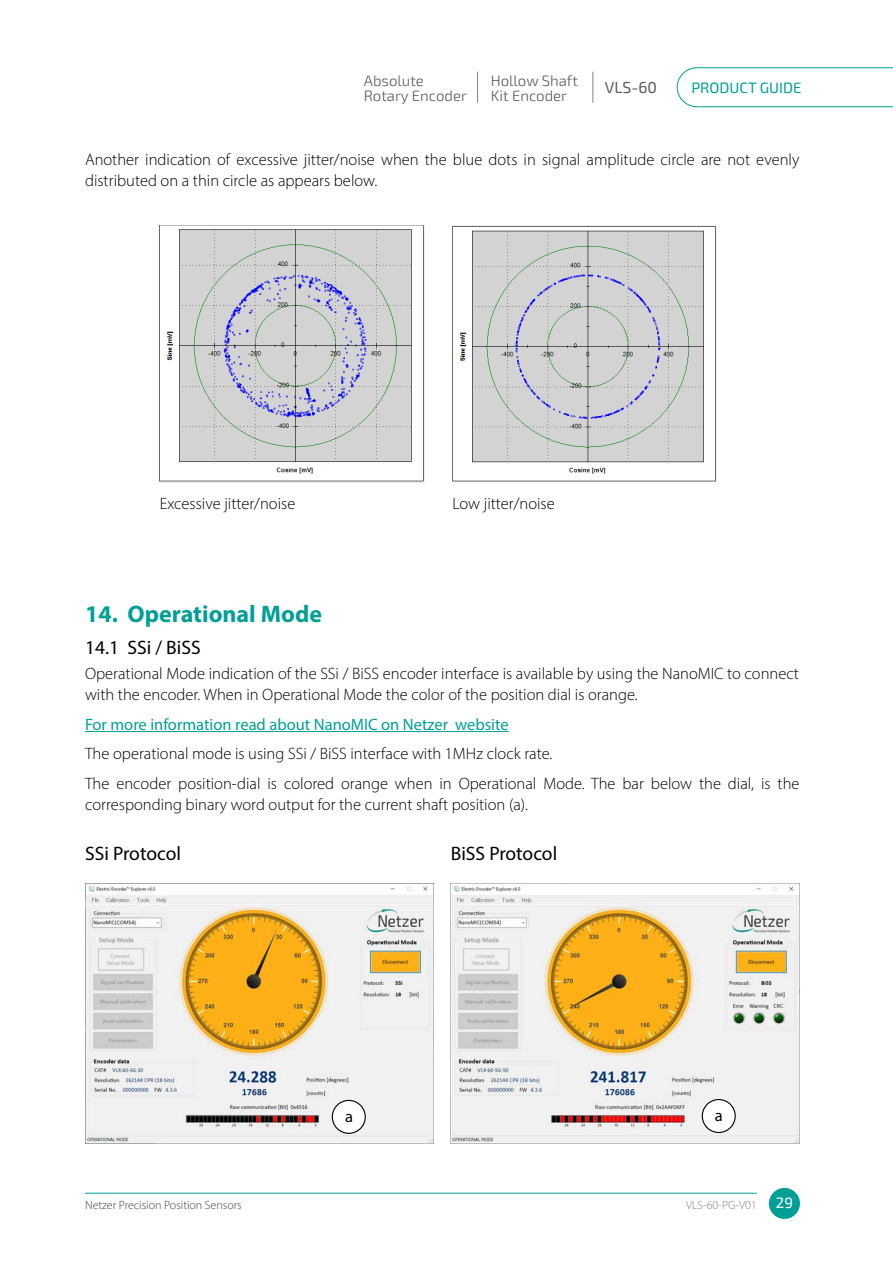
<style>
.page{position:relative;width:893px;height:1263px;background:#fff}
.page>*{position:absolute;margin:0;border:0;box-sizing:border-box;transform-origin:0 0}
.t1{font:700 24px "Myriad Pro";color:#009f96}
.t2{font:19.5px "Myriad Pro";color:#000}
.t3{font:300 16.5px/21px "Myriad Pro";color:#000}
.t4{font:16.5px "Myriad Pro";color:#009f96}
.t5{font:16.5px "Myriad Pro";color:#000}
.t6{font:15.9px "Exo 2";color:#58595b}
.t7{font:300 15px/15px "Exo 2";color:#58595b}
.t8{font:15px "Exo 2";color:#009f96}
.t9{font:15px "Exo 2";color:#fff}
.t10{font:300 12px "Myriad Pro";color:#414042}
.t11{font:300 12px "Myriad Pro";color:#808285}
</style>
<div class="page">
<svg style="left:676px;top:67px;width:217px;height:40px"></svg>
<div style="left:769px;top:1188px;width:31px;height:31px;background:#009f96;border-radius:50%"></div>
<hr style="left:85px;top:1193px;width:672px;height:1px;background:#009f96">
<hr style="left:592px;top:72px;width:1px;height:31px;background:#808285">
<hr style="left:477px;top:72px;width:1px;height:31px;background:#808285">
<img style="left:160px;top:226px;width:264px;height:256px">
<img style="left:452px;top:226px;width:264px;height:255px">
<hr style="left:85px;top:731px;width:424px;height:1px;background:#009f96">
<img style="left:85px;top:883px;width:349px;height:261px">
<img style="left:451px;top:883px;width:348px;height:260px">
<div style="left:332px;top:1100px;width:33px;height:33px;background:#fff;border-radius:50%"></div>
<div style="left:332px;top:1100px;width:34px;height:34px;border:1px solid #000;border-radius:50%"></div>
<div style="left:702px;top:1099px;width:33px;height:33px;background:#fff;border-radius:50%"></div>
<div style="left:702px;top:1099px;width:34px;height:34px;border:1px solid #000;border-radius:50%"></div>
<p class="t7" style="left:364px;top:73px;width:105px">Absolute<br>Rotary Encoder</p>
<p class="t7" style="left:491px;top:73px;width:89px">Hollow Shaft<br>Kit Encoder</p>
<p class="t6" style="left:605px;top:78px;width:54px">VLS-60</p>
<p class="t8" style="left:691px;top:79px;width:112px">PRODUCT GUIDE</p>
<p class="t3" style="left:85px;top:149px;width:716px">Another indication of excessive jitter/noise when the blue dots in signal amplitude circle are not evenly distributed on a thin circle as appears below.</p>
<p class="t3" style="left:160px;top:492px;width:137px">Excessive jitter/noise</p>
<p class="t3" style="left:452px;top:492px;width:104px">Low jitter/noise</p>
<h1 class="t1" style="left:85px;top:598px;width:238px">14. Operational Mode</h1>
<p class="t2" style="left:85px;top:636px;width:117px">14.1 SSi / BiSS</p>
<p class="t3" style="left:85px;top:663px;width:715px">Operational Mode indication of the SSi / BiSS encoder interface is available by using the NanoMIC to connect with the encoder. When in Operational Mode the color of the position dial is orange.</p>
<p class="t4" style="left:85px;top:714px;width:425px">For more information read about NanoMIC on Netzer website</p>
<p class="t3" style="left:85px;top:739px;width:716px;line-height:29.5px">The operational mode is using SSi / BiSS interface with 1MHz clock rate.<br>The encoder position-dial is colored orange when in Operational Mode. The bar below the dial, is the</p>
<p class="t3" style="left:85px;top:794px;width:445px">corresponding binary word output for the current shaft position (a).</p>
<p class="t2" style="left:85px;top:841px;width:97px">SSi Protocol</p>
<p class="t2" style="left:451px;top:841px;width:108px">BiSS Protocol</p>
<p class="t5" style="left:345px;top:1106px;width:9px">a</p>
<p class="t5" style="left:715px;top:1105px;width:9px">a</p>
<p class="t10" style="left:85px;top:1198px;width:158px">Netzer Precision Position Sensors</p>
<p class="t9" style="left:776px;top:1194px;width:19px">29</p>
<p class="t11" style="left:686px;top:1198px;width:72px">VLS-60-PG-V01</p>
</div>
